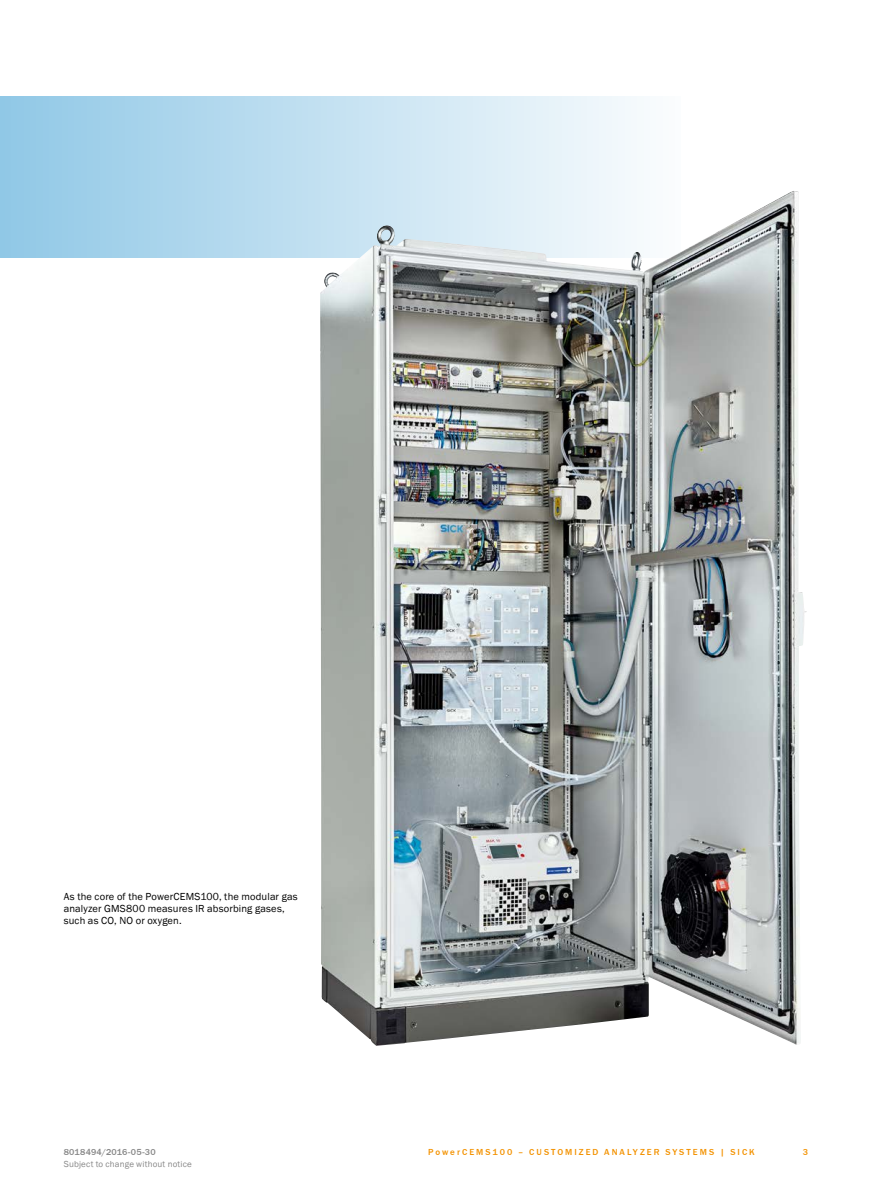
<style>
.page{position:relative;width:893px;height:1188px;background:#fff}
.page>*{position:absolute;margin:0;border:0;box-sizing:border-box;transform-origin:0 0}
.t1{font:10.5px/12px "SICK Franklin";letter-spacing:.015em;color:#000}
.t2{font:500 9px "SICK Franklin";letter-spacing:.225em;color:#f39200}
.t3{font:9px "SICK Franklin";letter-spacing:.02em;color:#878787}
.t4{font:500 9px "SICK Franklin";letter-spacing:.02em;color:#878787}
</style>
<div class="page">
<div style="left:0;top:97px;width:680px;height:161px;background:linear-gradient(to right,#90c8e6,#fbfdfe)"></div>
<img style="left:320px;top:191px;width:487px;height:855px">
<p class="t1" style="left:64px;top:891px;width:235px">As the core of the PowerCEMS100, the modular gas analyzer GMS800 measures IR absorbing gases, such as CO, NO or oxygen.</p>
<p class="t4" style="left:64px;top:1146px;width:93px">8018494/2016-05-30</p>
<p class="t2" style="left:428px;top:1146px;width:328px">PowerCEMS100 – CUSTOMIZED ANALYZER SYSTEMS | SICK</p>
<p class="t3" style="left:64px;top:1159px;width:130px">Subject to change without notice</p>
<p class="t2" style="left:803px;top:1146px;width:7px">3</p>
</div>
